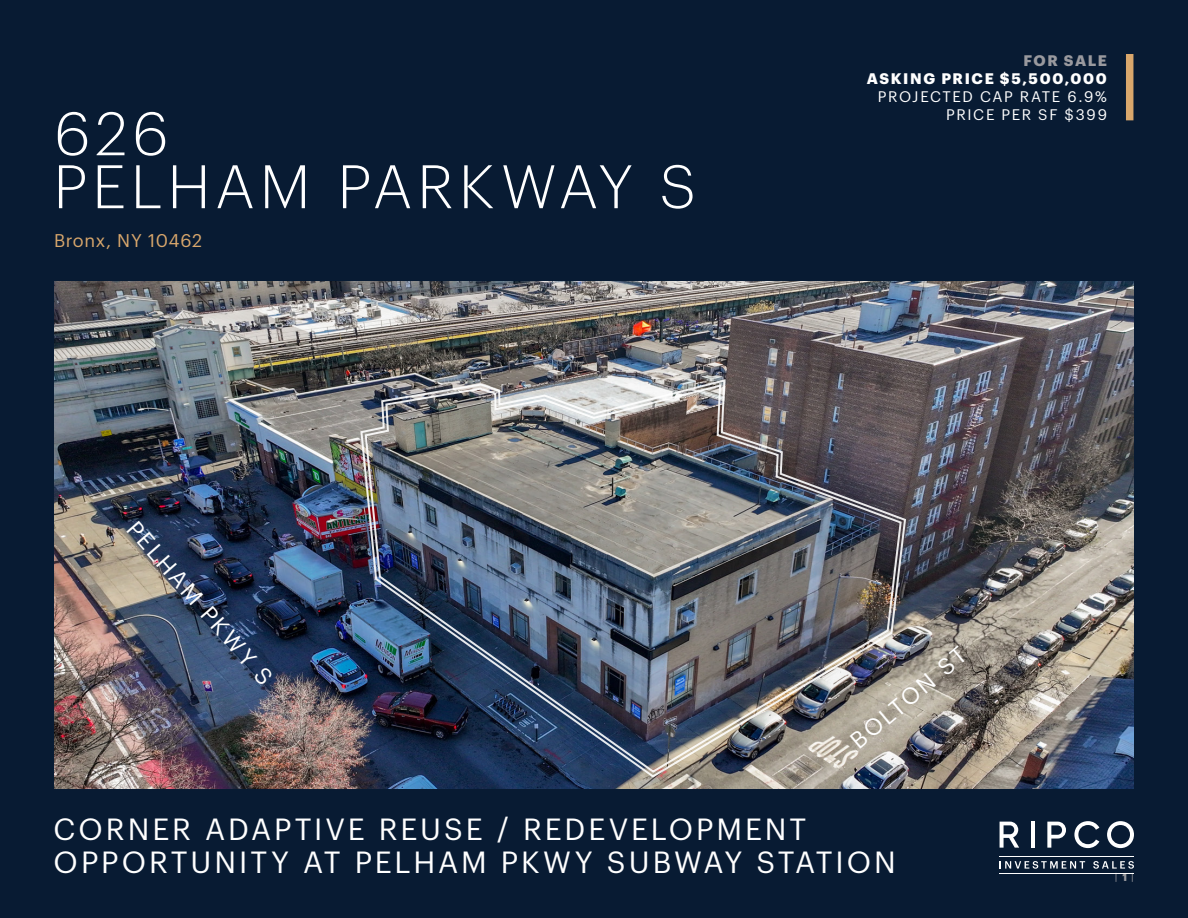
<style>
.page{position:relative;width:1188px;height:918px;background:#081b33}
.page>*{position:absolute;margin:0;border:0;box-sizing:border-box;transform-origin:0 0}
.t1{font:300 60px "Graphik";letter-spacing:.08em;color:#fff}
.t2{font:30px/33px "Graphik";letter-spacing:.095em;color:#fff}
.t3{font:23.1px "Graphik";color:#fff}
.t4{font:18px "Graphik";letter-spacing:.035em;color:#d9a76c}
.t5{font:15px "Graphik";letter-spacing:.105em;color:#fff}
.t6{font:700 15px "Graphik";letter-spacing:.11em;color:#fff}
.t7{font:700 15px "Graphik";letter-spacing:.095em;color:#99999e}
.t8{font:10.5px "Graphik";color:#99999e}
.s1{font-weight:700}
</style>
<div class="page">
<img style="left:54px;top:282px;width:1079px;height:506px">
<img style="left:359px;top:378px;width:549px;height:401px">
<img style="left:364px;top:383px;width:539px;height:391px">
<svg style="left:1000px;top:822px;width:19px;height:26px"></svg>
<hr style="left:1031px;top:822px;width:3px;height:26px;background:#fff">
<svg style="left:1074px;top:821px;width:25px;height:27px"></svg>
<svg style="left:1107px;top:821px;width:27px;height:27px"></svg>
<svg style="left:1047px;top:822px;width:19px;height:26px"></svg>
<hr style="left:1000px;top:856px;width:134px;height:1px;background:#fff">
<hr style="left:1000px;top:873px;width:134px;height:1px;background:#fff">
<svg style="left:1000px;top:861px;width:85px;height:8px"></svg>
<svg style="left:1093px;top:861px;width:41px;height:8px"></svg>
<div style="left:1126px;top:54px;width:7px;height:66px;background:#d9a76c"></div>
<p class="t1" style="left:54px;top:90px;width:116px">626</p>
<p class="t1" style="left:53px;top:143px;width:644px">PELHAM PARKWAY S</p>
<p class="t4" style="left:54px;top:227px;width:150px">Bronx, NY 10462</p>
<p class="t7" style="left:1023px;top:49px;width:85px">FOR SALE</p>
<p class="t6" style="left:867px;top:67px;width:242px">ASKING PRICE $5,500,000</p>
<p class="t5" style="left:878px;top:86px;width:231px">PROJECTED CAP RATE 6.9%</p>
<p class="t5" style="left:946px;top:104px;width:162px">PRICE PER SF $399</p>
<p class="t3" style="left:145px;top:513px;width:210px;rotate:49deg">PELHAM PKWY S</p>
<p class="t3" style="left:842px;top:730px;width:145px;rotate:-40deg">BOLTON ST</p>
<p class="t2" style="left:54px;top:811px;width:844px">CORNER ADAPTIVE REUSE / REDEVELOPMENT<br>OPPORTUNITY AT PELHAM PKWY SUBWAY STATION</p>
<p class="t8" style="left:1115px;top:869px;width:21px">| <span class="s1">1</span> |</p>
</div>
